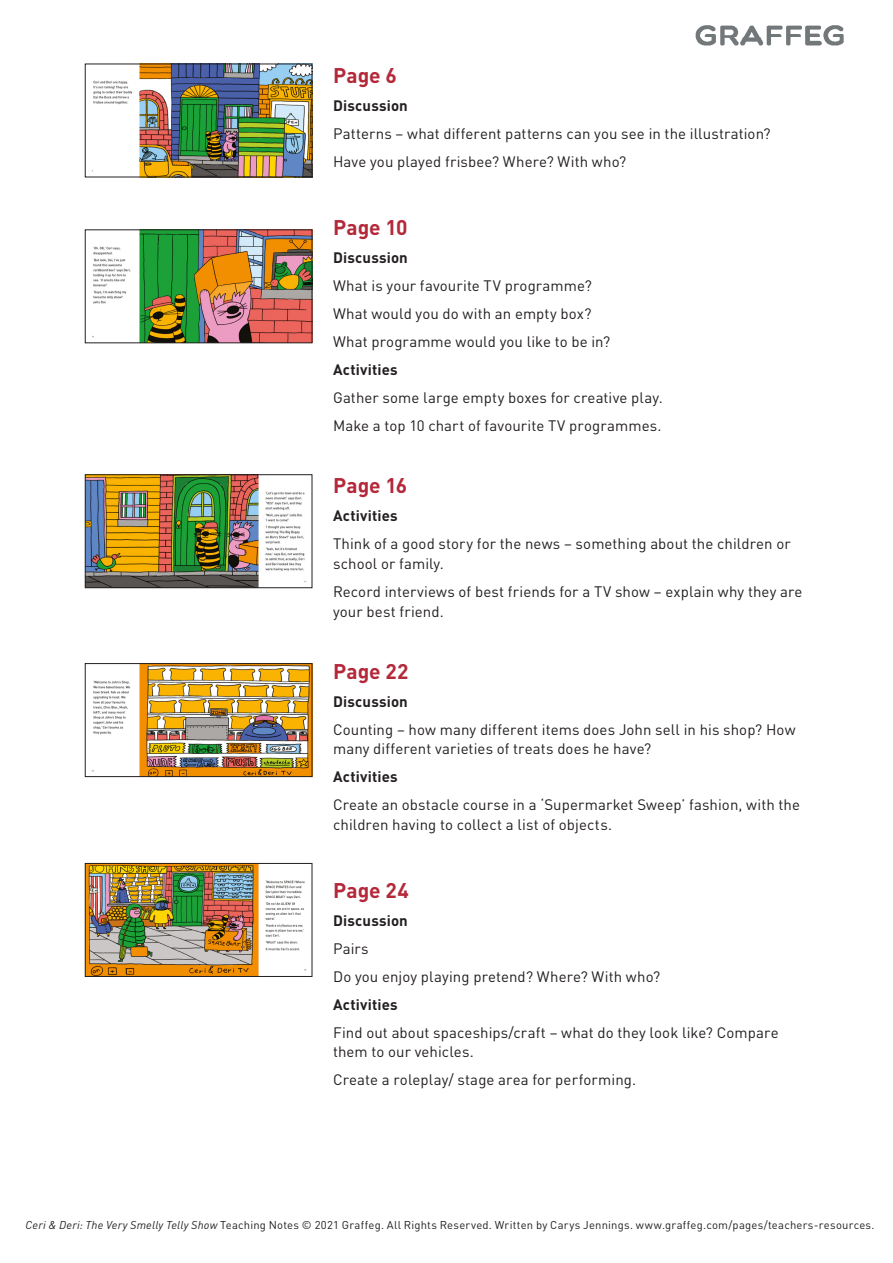
<style>
.page{position:relative;width:893px;height:1263px;background:#fff}
.page>*{position:absolute;margin:0;border:0;box-sizing:border-box;transform-origin:0 0}
.subheads{font:700 21px "DIN";color:#b4283a}
._4__Main_body_copy{font:15px/19.5px "DIN";letter-spacing:.005em;color:#231f20}
._4__Main_body_copy-2{font:700 15px "DIN";letter-spacing:.01em;color:#231f20}
.t1{font:11.25px "DIN";letter-spacing:.02em;color:#231f20}
.s1{font-style:italic}
</style>
<div class="page">
<img style="left:695px;top:25px;width:149px;height:21px">
<img style="left:91px;top:66px;width:219px;height:109px">
<div style="left:85px;top:64px;width:227px;height:113px;border:1px solid #231f20"></div>
<img style="left:87px;top:476px;width:220px;height:110px">
<div style="left:85px;top:474px;width:227px;height:114px;border:1px solid #231f20"></div>
<img style="left:92px;top:665px;width:218px;height:110px">
<div style="left:85px;top:663px;width:227px;height:114px;border:1px solid #231f20"></div>
<img style="left:92px;top:232px;width:218px;height:109px">
<div style="left:85px;top:230px;width:227px;height:113px;border:1px solid #231f20"></div>
<img style="left:87px;top:865px;width:220px;height:110px">
<div style="left:85px;top:863px;width:227px;height:114px;border:1px solid #231f20"></div>
<p class="subheads" style="left:333px;top:62px;width:65px">Page 6</p>
<p class="_4__Main_body_copy-2" style="left:333px;top:96px;width:76px">Discussion</p>
<p class="_4__Main_body_copy" style="left:333px;top:124px;width:439px">Patterns – what different patterns can you see in the illustration?</p>
<p class="_4__Main_body_copy" style="left:333px;top:152px;width:295px">Have you played frisbee? Where? With who?</p>
<p class="subheads" style="left:333px;top:214px;width:76px">Page 10</p>
<p class="_4__Main_body_copy-2" style="left:333px;top:248px;width:76px">Discussion</p>
<p class="_4__Main_body_copy" style="left:333px;top:276px;width:260px">What is your favourite TV programme?</p>
<p class="_4__Main_body_copy" style="left:333px;top:304px;width:260px">What would you do with an empty box?</p>
<p class="_4__Main_body_copy" style="left:333px;top:332px;width:279px">What programme would you like to be in?</p>
<p class="_4__Main_body_copy-2" style="left:333px;top:360px;width:66px">Activities</p>
<p class="_4__Main_body_copy" style="left:333px;top:388px;width:331px">Gather some large empty boxes for creative play.</p>
<p class="_4__Main_body_copy" style="left:333px;top:416px;width:330px">Make a top 10 chart of favourite TV programmes.</p>
<p class="subheads" style="left:333px;top:472px;width:76px">Page 16</p>
<p class="_4__Main_body_copy-2" style="left:333px;top:506px;width:66px">Activities</p>
<p class="_4__Main_body_copy" style="left:333px;top:534px;width:459px">Think of a good story for the news – something about the children or school or family.</p>
<p class="_4__Main_body_copy" style="left:333px;top:581px;width:471px">Record interviews of best friends for a TV show – explain why they are your best friend.</p>
<p class="subheads" style="left:333px;top:657px;width:77px">Page 22</p>
<p class="_4__Main_body_copy-2" style="left:333px;top:691px;width:76px">Discussion</p>
<p class="_4__Main_body_copy" style="left:333px;top:719px;width:464px">Counting – how many different items does John sell in his shop? How many different varieties of treats does he have?</p>
<p class="_4__Main_body_copy-2" style="left:333px;top:767px;width:66px">Activities</p>
<p class="_4__Main_body_copy" style="left:333px;top:795px;width:468px">Create an obstacle course in a ‘Supermarket Sweep’ fashion, with the children having to collect a list of objects.</p>
<p class="subheads" style="left:333px;top:876px;width:77px">Page 24</p>
<p class="_4__Main_body_copy-2" style="left:333px;top:910px;width:76px">Discussion</p>
<p class="_4__Main_body_copy" style="left:333px;top:938px;width:37px">Pairs</p>
<p class="_4__Main_body_copy" style="left:333px;top:966px;width:329px">Do you enjoy playing pretend? Where? With who?</p>
<p class="_4__Main_body_copy-2" style="left:333px;top:994px;width:66px">Activities</p>
<p class="_4__Main_body_copy" style="left:333px;top:1022px;width:447px">Find out about spaceships/craft – what do they look like? Compare them to our vehicles.</p>
<p class="_4__Main_body_copy" style="left:333px;top:1070px;width:305px">Create a roleplay/ stage area for performing.</p>
<p class="t1" style="left:26px;top:1218px;width:851px"><span class="s1">Ceri &amp; Deri: The Very Smelly Telly Show</span> Teaching Notes © 2021 Graffeg. All Rights Reserved. Written by Carys Jennings. www.graffeg.com/pages/teachers-resources.</p>
</div>
